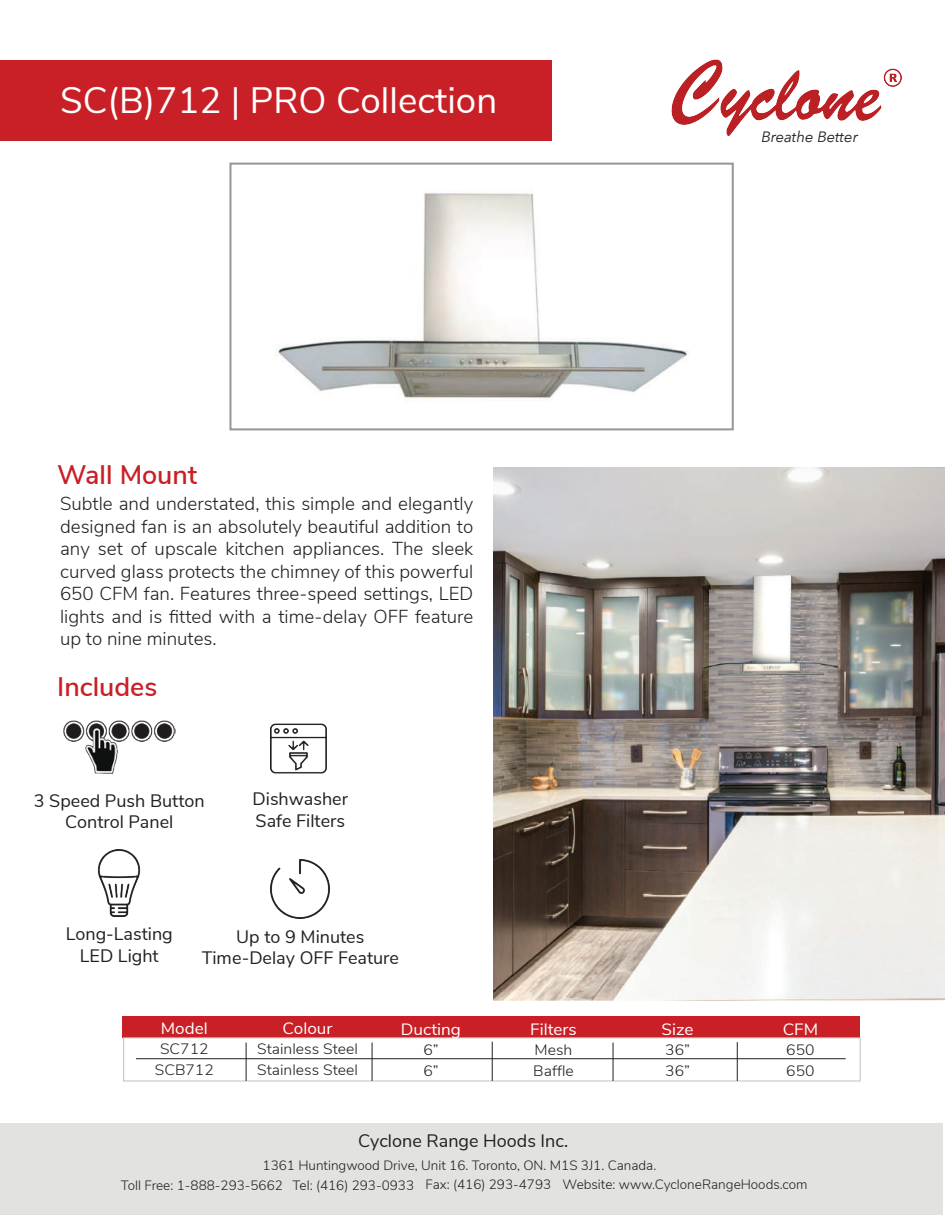
<style>
.page{position:relative;width:945px;height:1215px;background:#fff}
.page>*{position:absolute;margin:0;border:0;box-sizing:border-box;transform-origin:0 0}
.t1{font:36.75px "Nunito Sans";color:#fff}
.t2{font:600 26.85px "Nunito Sans";color:#c82026}
.t3{font:300 18.75px/22.5px "Nunito Sans";color:#231f20;text-align:justify}
.t4{font:18px/21.6px "Nunito Sans";color:#231f20;text-align:center}
.t5{font:16.35px "Nunito Sans";color:#fff;scale:1.05 1}
.t6{font:300 15px/20.4px "Nunito Sans";color:#231f20;scale:1.05 1}
.t7{font:italic 15px "Avenir Next";color:#231f20}
.t8{font:300 13.5px/19px "Nunito Sans";color:#231f20}
</style>
<div class="page">
<div style="left:0;top:60px;width:552px;height:81px;background:#c82026"></div>
<div style="left:0;top:1123px;width:942px;height:92px;background:#e2e2e0"></div>
<img style="left:271px;top:859px;width:59px;height:59px">
<img style="left:271px;top:723px;width:56px;height:51px">
<img style="left:97px;top:850px;width:44px;height:67px">
<div style="left:229px;top:163px;width:505px;height:267px;border:2px solid #999697"></div>
<div style="left:122px;top:1017px;width:738px;height:21px;background:#c82026"></div>
<div style="left:123px;top:1037px;width:738px;height:45px;border:1px solid #c6c5c4"></div>
<hr style="left:246px;top:1043px;width:1px;height:38px;background:#231f20">
<hr style="left:136px;top:1058px;width:710px;height:1px;background:#231f20">
<hr style="left:372px;top:1043px;width:1px;height:38px;background:#231f20">
<hr style="left:492px;top:1042px;width:1px;height:39px;background:#231f20">
<hr style="left:613px;top:1043px;width:1px;height:38px;background:#231f20">
<hr style="left:737px;top:1042px;width:1px;height:39px;background:#231f20">
<img style="left:275px;top:193px;width:414px;height:209px">
<img style="left:494px;top:467px;width:451px;height:533px">
<img style="left:671px;top:59px;width:230px;height:77px">
<img style="left:63px;top:720px;width:112px;height:54px">
<h1 class="t1" style="left:60px;top:74px;width:439px">SC(B)712 | PRO Collection</h1>
<p class="t7" style="left:761px;top:124px;width:98px">Breathe Better</p>
<h2 class="t2" style="left:57px;top:455px;width:142px">Wall Mount</h2>
<p class="t3" style="left:60px;top:491px;width:415px">Subtle and understated, this simple and elegantly designed fan is an absolutely beautiful addition to any set of upscale kitchen appliances. The sleek curved glass protects the chimney of this powerful 650 CFM fan. Features three-speed settings, LED lights and is fitted with a time-delay OFF feature up to nine minutes.</p>
<h2 class="t2" style="left:57px;top:667px;width:102px">Includes</h2>
<p class="t4" style="left:34px;top:788px;width:172px">3 Speed Push Button<br>Control Panel</p>
<p class="t4" style="left:253px;top:787px;width:97px;text-align:left">Dishwasher<br>Safe Filters</p>
<p class="t4" style="left:66px;top:922px;width:108px">Long-Lasting<br>LED Light</p>
<p class="t4" style="left:202px;top:925px;width:199px">Up to 9 Minutes<br>Time-Delay OFF Feature</p>
<p class="t5" style="left:161px;top:1016px;width:46px">Model</p>
<p class="t6" style="left:155px;top:1038px;width:58px;text-align:center">SC712<br>SCB712</p>
<p class="t5" style="left:282px;top:1016px;width:49px">Colour</p>
<p class="t6" style="left:257px;top:1038px;width:97px">Stainless Steel<br>Stainless Steel</p>
<p class="t5" style="left:401px;top:1017px;width:59px">Ducting</p>
<p class="t6" style="left:423px;top:1039px;width:16px">6’’<br>6’’</p>
<p class="t5" style="left:530px;top:1017px;width:46px">Filters</p>
<p class="t6" style="left:533px;top:1039px;width:40px">Mesh<br>Baffle</p>
<p class="t5" style="left:662px;top:1017px;width:32px">Size</p>
<p class="t6" style="left:665px;top:1039px;width:25px">36”<br>36”</p>
<p class="t5" style="left:783px;top:1017px;width:35px">CFM</p>
<p class="t6" style="left:786px;top:1039px;width:28px">650<br>650</p>
<p class="t4" style="left:358px;top:1129px;width:212px">Cyclone Range Hoods Inc.</p>
<p class="t8" style="left:121px;top:1155px;width:688px;text-indent:142px">1361 Huntingwood Drive, Unit 16. Toronto, ON. M1S 3J1. Canada.<br>Toll Free: 1-888-293-5662 Tel: (416) 293-0933 Fax: (416) 293-4793 Website: www.CycloneRangeHoods.com</p>
</div>
